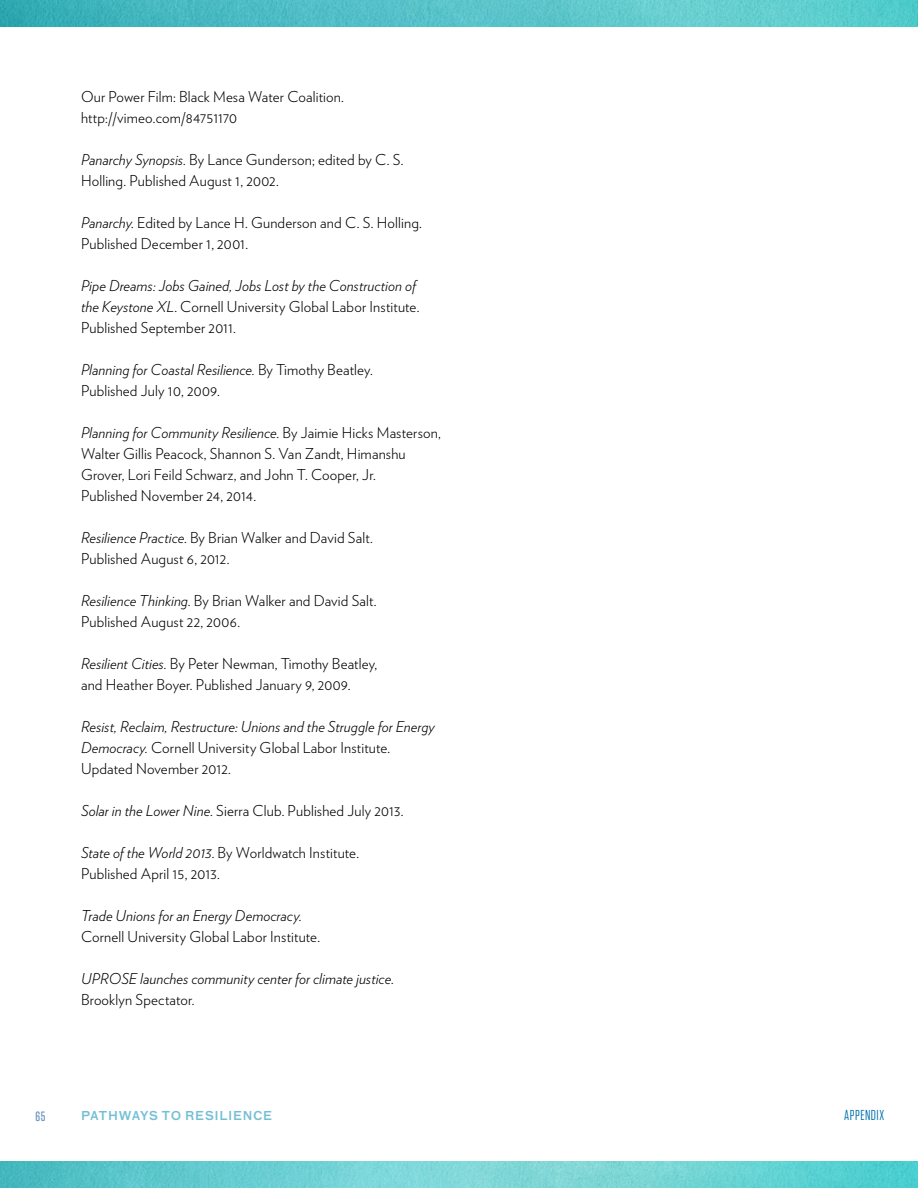
<style>
.page{position:relative;width:918px;height:1188px;background:#fff}
.page>*{position:absolute;margin:0;border:0;box-sizing:border-box;transform-origin:0 0}
.t1{font:300 15px/21px "Verlag";letter-spacing:.01em;color:#000}
.t2{font:italic 300 15px/21px "Verlag";letter-spacing:.005em;color:#000}
.t3{font:14.4px "Tungsten";letter-spacing:.04em;color:#0072ab}
.t4{font:500 13.5px "Tungsten";color:#6590be}
.t5{font:500 12px "Bau Pro";letter-spacing:.045em;color:#75bfd5}
.s1{font-style:italic}
.s2{font-style:normal}
</style>
<div class="page">
<img style="left:0;top:1161px;width:918px;height:27px">
<img style="left:0;top:0;width:918px;height:27px">
<p class="t1" style="left:81px;top:85px;width:264px">Our Power Film: Black Mesa Water Coalition. http://vimeo.com/84751170</p>
<p class="t1" style="left:81px;top:148px;width:324px"><span class="s1">Panarchy Synopsis.</span> By Lance Gunderson; edited by C. S.<br>Holling. Published August 1, 2002.</p>
<p class="t1" style="left:81px;top:211px;width:343px"><span class="s1">Panarchy.</span> Edited by Lance H. Gunderson and C. S. Holling.<br>Published December 1, 2001.</p>
<p class="t2" style="left:81px;top:274px;width:340px">Pipe Dreams: Jobs Gained, Jobs Lost by the Construction of the Keystone XL<span class="s2">. Cornell University Global Labor Institute.<br>Published September 2011.</span></p>
<p class="t1" style="left:81px;top:358px;width:293px"><span class="s1">Planning for Coastal Resilience.</span> By Timothy Beatley.<br>Published July 10, 2009.</p>
<p class="t1" style="left:81px;top:421px;width:361px"><span class="s1">Planning for Community Resilience</span>. By Jaimie Hicks Masterson, Walter Gillis Peacock, Shannon S. Van Zandt, Himanshu Grover, Lori Feild Schwarz, and John T. Cooper, Jr.<br>Published November 24, 2014.</p>
<p class="t1" style="left:81px;top:526px;width:293px"><span class="s1">Resilience Practice</span>. By Brian Walker and David Salt.<br>Published August 6, 2012.</p>
<p class="t1" style="left:81px;top:589px;width:297px"><span class="s1">Resilience Thinking</span>. By Brian Walker and David Salt.<br>Published August 22, 2006.</p>
<p class="t1" style="left:81px;top:652px;width:298px"><span class="s1">Resilient Cities.</span> By Peter Newman, Timothy Beatley, and Heather Boyer. Published January 9, 2009.</p>
<p class="t2" style="left:81px;top:715px;width:355px">Resist, Reclaim, Restructure: Unions and the Struggle for Energy<br>Democracy. <span class="s2">Cornell University Global Labor Institute.<br>Updated November 2012.</span></p>
<p class="t1" style="left:81px;top:799px;width:324px"><span class="s1">Solar in the Lower Nine</span>. Sierra Club. Published July 2013.</p>
<p class="t1" style="left:81px;top:841px;width:280px"><span class="s1">State of the World 2013</span>. By Worldwatch Institute.<br>Published April 15, 2013.</p>
<p class="t2" style="left:81px;top:904px;width:222px">Trade Unions for an Energy Democracy.</p>
<p class="t1" style="left:81px;top:925px;width:241px">Cornell University Global Labor Institute.</p>
<p class="t2" style="left:81px;top:967px;width:315px">UPROSE launches community center for climate justice.</p>
<p class="t1" style="left:81px;top:988px;width:115px">Brooklyn Spectator.</p>
<p class="t4" style="left:36px;top:1109px;width:11px">65</p>
<p class="t5" style="left:81px;top:1107px;width:193px">PATHWAYS TO RESILIENCE</p>
<p class="t3" style="left:844px;top:1108px;width:42px">APPENDIX</p>
</div>
